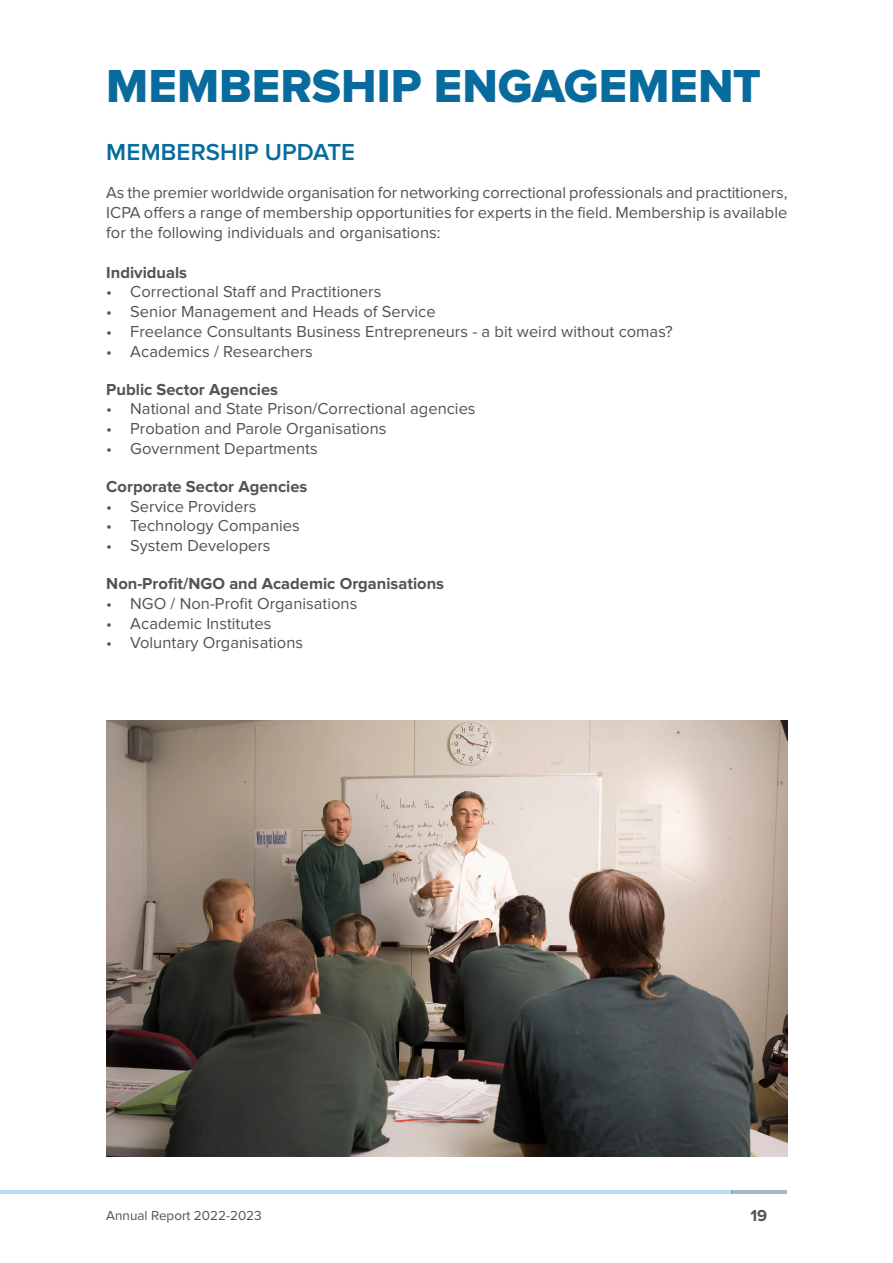
<style>
.page{position:relative;width:893px;height:1263px;background:#fff}
.page>*{position:absolute;margin:0;border:0;box-sizing:border-box;transform-origin:0 0}
.HEADLINE_MAIN_1{font:48px "Proxima Nova Extrabld";color:#076b9e}
.SUBHEAD_1{font:600 24px "Proxima Nova";letter-spacing:.005em;color:#076b9e}
.BODY_MAIN{font:16.5px/19.8px "Proxima Nova";color:#535355;text-align:justify}
.BODY_MAIN-2{font:700 16.5px "Proxima Nova";color:#535355}
.t1{font:13.5px "Proxima Nova";color:#535355}
</style>
<div class="page">
<hr style="left:0;top:1191px;width:731px;height:3px;background:#369ede">
<hr style="left:731px;top:1191px;width:56px;height:3px;background:#036">
<img style="left:106px;top:721px;width:681px;height:436px">
<p class="HEADLINE_MAIN_1" style="left:106px;top:58px;width:656px">MEMBERSHIP ENGAGEMENT</p>
<p class="SUBHEAD_1" style="left:106px;top:138px;width:250px">MEMBERSHIP UPDATE</p>
<p class="BODY_MAIN" style="left:106px;top:184px;width:683px">As the premier worldwide organisation for networking correctional professionals and practitioners, ICPA offers a range of membership opportunities for experts in the field. Membership is available for the following individuals and organisations:</p>
<p class="BODY_MAIN-2" style="left:106px;top:262px;width:82px">Individuals</p>
<p class="BODY_MAIN" style="left:106px;top:283px;width:277px">• Correctional Staff and Practitioners</p>
<p class="BODY_MAIN" style="left:106px;top:302px;width:331px">• Senior Management and Heads of Service</p>
<p class="BODY_MAIN" style="left:106px;top:322px;width:568px">• Freelance Consultants Business Entrepreneurs - a bit weird without comas?</p>
<p class="BODY_MAIN" style="left:106px;top:342px;width:208px">• Academics / Researchers</p>
<p class="BODY_MAIN-2" style="left:106px;top:379px;width:173px">Public Sector Agencies</p>
<p class="BODY_MAIN" style="left:106px;top:400px;width:371px">• National and State Prison/Correctional agencies</p>
<p class="BODY_MAIN" style="left:106px;top:419px;width:282px">• Probation and Parole Organisations</p>
<p class="BODY_MAIN" style="left:106px;top:439px;width:213px">• Government Departments</p>
<p class="BODY_MAIN-2" style="left:106px;top:477px;width:203px">Corporate Sector Agencies</p>
<p class="BODY_MAIN" style="left:106px;top:497px;width:152px">• Service Providers</p>
<p class="BODY_MAIN" style="left:106px;top:517px;width:195px">• Technology Companies</p>
<p class="BODY_MAIN" style="left:106px;top:536px;width:166px">• System Developers</p>
<p class="BODY_MAIN-2" style="left:106px;top:574px;width:339px">Non-Profit/NGO and Academic Organisations</p>
<p class="BODY_MAIN" style="left:106px;top:594px;width:253px">• NGO / Non-Profit Organisations</p>
<p class="BODY_MAIN" style="left:106px;top:614px;width:167px">• Academic Institutes</p>
<p class="BODY_MAIN" style="left:106px;top:634px;width:198px">• Voluntary Organisations</p>
<p class="t1" style="left:106px;top:1210px;width:157px">Annual Report 2022-2023</p>
<p class="BODY_MAIN-2" style="left:750px;top:1206px;width:18px">19</p>
</div>
